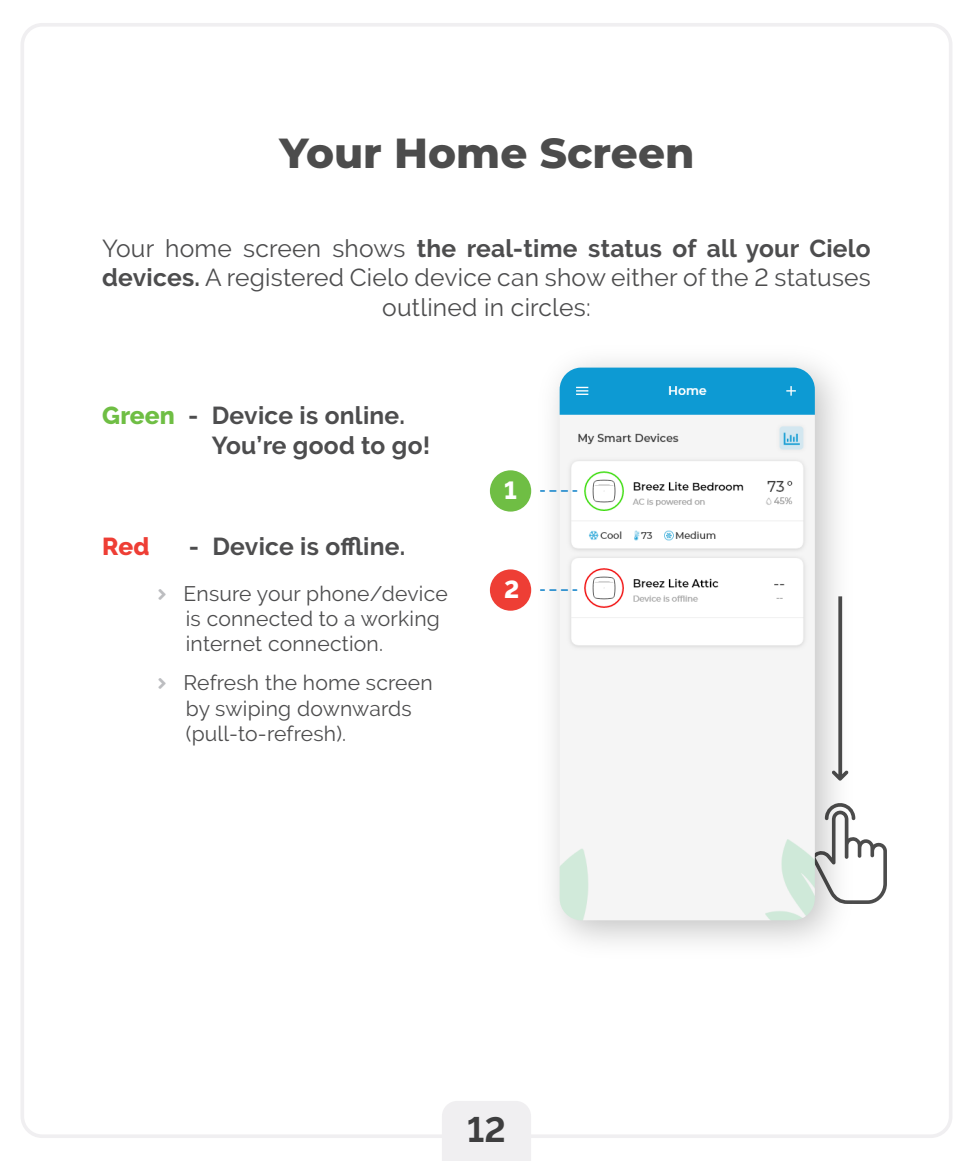
<style>
.page{position:relative;width:973px;height:1161px;background:#fff}
.page>*{position:absolute;margin:0;border:0;box-sizing:border-box;transform-origin:0 0}
.t1{font:800 42px "Montserrat";color:#4c4c4c}
.t2{font:700 35px "Raleway";color:#3e3e3f}
.t3{font:24.5px/29.4px "Raleway";letter-spacing:.01em;color:#4d4d4e;text-align:center}
.t4{font:700 24.5px/29.4px "Raleway";letter-spacing:.01em;color:#4d4d4e}
.t5{font:800 24.5px "Raleway";color:#ee3e35}
.t6{font:800 24.5px "Raleway";color:#fff}
.t7{font:21px/25.2px "Raleway";letter-spacing:.01em;color:#4d4d4e}
.s1{font-weight:700}
.s2{font-weight:800;color:#6fbe44}
</style>
<div class="page">
<div style="left:442px;top:1101px;width:89px;height:60px;background:#f0eff1"></div>
<svg style="left:868px;top:839px;width:18px;height:65px"></svg>
<img style="left:523px;top:361px;width:345px;height:582px">
<img style="left:559px;top:368px;width:255px;height:552px">
<div style="left:490px;top:470px;width:41px;height:42px;background:#6fbe44;border-radius:50%"></div>
<div style="left:490px;top:569px;width:41px;height:42px;background:#ee3e35;border-radius:50%"></div>
<svg style="left:550px;top:490px;width:26px;height:2px"></svg>
<svg style="left:550px;top:589px;width:26px;height:2px"></svg>
<h1 class="t1" style="left:279px;top:123px;width:416px">Your Home Screen</h1>
<p class="t3" style="left:102px;top:233px;width:770px">Your home screen shows <span class="s1">the real-time status of all your Cielo devices.</span> A registered Cielo device can show either of the 2 statuses outlined in circles:</p>
<p class="t4" style="left:212px;top:401px;width:220px;text-indent:-110px"><span class="s2">Green</span> - Device is online.<br>You’re good to go!</p>
<p class="t5" style="left:102px;top:532px;width:49px">Red</p>
<p class="t4" style="left:189px;top:531px;width:218px">- Device is offline.</p>
<p class="t7" style="left:183px;top:581px;width:265px">Ensure your phone/device is connected to a working internet connection.</p>
<p class="t7" style="left:183px;top:670px;width:250px">Refresh the home screen by swiping downwards (pull-to-refresh).</p>
<p class="t6" style="left:504px;top:476px;width:14px">1</p>
<p class="t6" style="left:504px;top:575px;width:17px">2</p>
<h2 class="t2" style="left:467px;top:1109px;width:40px">12</h2>
</div>
